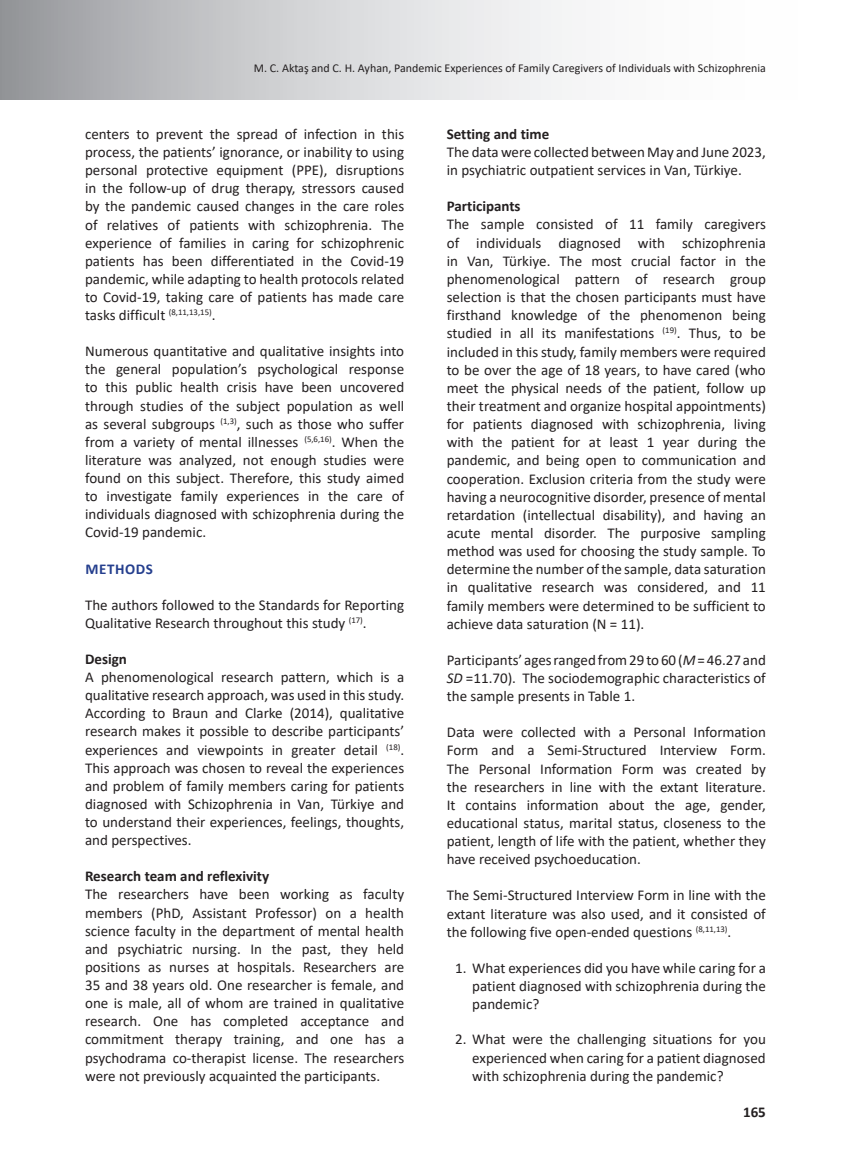
<style>
.page{position:relative;width:851px;height:1170px;background:#fff}
.page>*{position:absolute;margin:0;border:0;box-sizing:border-box;transform-origin:0 0}
.Paragraf{font:15px/18.1px "Calibri";color:#231f20;text-align:justify}
.Başlık_2{font:700 15px "Calibri";color:#231f20}
.Başlık_1{font:700 15px "Calibri";letter-spacing:.04em;color:#253f8e}
.t1{font:12px "Calibri";color:#231f20}
.s1{font-style:italic}
</style>
<div class="page">
<svg style="left:1px;top:0;width:571px;height:100px"></svg>
<hr style="left:0;top:0;width:1px;height:100px;background:#909295">
<p class="t1" style="left:254px;top:60px;width:513px">M. C. Aktaş and C. H. Ayhan, Pandemic Experiences of Family Caregivers of Individuals with Schizophrenia</p>
<p class="Paragraf" style="left:85px;top:124px;width:320px">centers to prevent the spread of infection in this process, the patients’ ignorance, or inability to using personal protective equipment (PPE), disruptions in the follow-up of drug therapy, stressors caused by the pandemic caused changes in the care roles of relatives of patients with schizophrenia. The experience of families in caring for schizophrenic patients has been differentiated in the Covid-19 pandemic, while adapting to health protocols related to Covid-19, taking care of patients has made care tasks difficult <sup>(8,11,13,15)</sup>.</p>
<p class="Paragraf" style="left:85px;top:342px;width:320px">Numerous quantitative and qualitative insights into the general population’s psychological response to this public health crisis have been uncovered through studies of the subject population as well as several subgroups <sup>(1,3)</sup>, such as those who suffer from a variety of mental illnesses <sup>(5,6,16)</sup>. When the literature was analyzed, not enough studies were found on this subject. Therefore, this study aimed to investigate family experiences in the care of individuals diagnosed with schizophrenia during the Covid-19 pandemic.</p>
<p class="Başlık_1" style="left:85px;top:558px;width:69px">METHODS</p>
<p class="Paragraf" style="left:85px;top:595px;width:320px">The authors followed to the Standards for Reporting<br>Qualitative Research throughout this study <sup>(17)</sup>.</p>
<p class="Başlık_2" style="left:85px;top:648px;width:43px">Design</p>
<p class="Paragraf" style="left:85px;top:667px;width:320px">A phenomenological research pattern, which is a qualitative research approach, was used in this study.<br>According to Braun and Clarke (2014), qualitative research makes it possible to describe participants’ experiences and viewpoints in greater detail <sup>(18)</sup>.<br>This approach was chosen to reveal the experiences and problem of family members caring for patients diagnosed with Schizophrenia in Van, Türkiye and to understand their experiences, feelings, thoughts, and perspectives.</p>
<p class="Başlık_2" style="left:85px;top:865px;width:186px">Research team and reflexivity</p>
<p class="Paragraf" style="left:85px;top:884px;width:320px">The researchers have been working as faculty members (PhD, Assistant Professor) on a health science faculty in the department of mental health and psychiatric nursing. In the past, they held positions as nurses at hospitals. Researchers are 35 and 38 years old. One researcher is female, and one is male, all of whom are trained in qualitative research. One has completed acceptance and commitment therapy training, and one has a psychodrama co-therapist license. The researchers were not previously acquainted the participants.</p>
<p class="Başlık_2" style="left:446px;top:123px;width:104px">Setting and time</p>
<p class="Paragraf" style="left:446px;top:143px;width:320px">The data were collected between May and June 2023, in psychiatric outpatient services in Van, Türkiye.</p>
<p class="Başlık_2" style="left:446px;top:196px;width:75px">Participants</p>
<p class="Paragraf" style="left:446px;top:215px;width:320px">The sample consisted of 11 family caregivers of individuals diagnosed with schizophrenia in Van, Türkiye. The most crucial factor in the phenomenological pattern of research group selection is that the chosen participants must have firsthand knowledge of the phenomenon being studied in all its manifestations <sup>(19)</sup>. Thus, to be included in this study, family members were required to be over the age of 18 years, to have cared (who meet the physical needs of the patient, follow up their treatment and organize hospital appointments) for patients diagnosed with schizophrenia, living with the patient for at least 1 year during the pandemic, and being open to communication and cooperation. Exclusion criteria from the study were having a neurocognitive disorder, presence of mental retardation (intellectual disability), and having an acute mental disorder. The purposive sampling method was used for choosing the study sample. To determine the number of the sample, data saturation in qualitative research was considered, and 11 family members were determined to be sufficient to achieve data saturation (N = 11).</p>
<p class="Paragraf" style="left:446px;top:650px;width:320px">Participants’ ages ranged from 29 to 60 (<span class="s1">M</span> = 46.27 and <span class="s1">SD</span> =11.70). The sociodemographic characteristics of the sample presents in Table 1.</p>
<p class="Paragraf" style="left:446px;top:722px;width:320px">Data were collected with a Personal Information Form and a Semi-Structured Interview Form.<br>The Personal Information Form was created by the researchers in line with the extant literature.<br>It contains information about the age, gender, educational status, marital status, closeness to the patient, length of life with the patient, whether they have received psychoeducation.</p>
<p class="Paragraf" style="left:446px;top:885px;width:320px">The Semi-Structured Interview Form in line with the extant literature was also used, and it consisted of the following five open-ended questions <sup>(8,11,13)</sup>.</p>
<p class="Paragraf" style="left:472px;top:958px;width:295px;text-indent:-17px">1. What experiences did you have while caring for a patient diagnosed with schizophrenia during the pandemic?</p>
<p class="Paragraf" style="left:472px;top:1029px;width:295px;text-indent:-17px">2. What were the challenging situations for you experienced when caring for a patient diagnosed with schizophrenia during the pandemic?</p>
<p class="Başlık_2" style="left:743px;top:1101px;width:24px">165</p>
</div>
